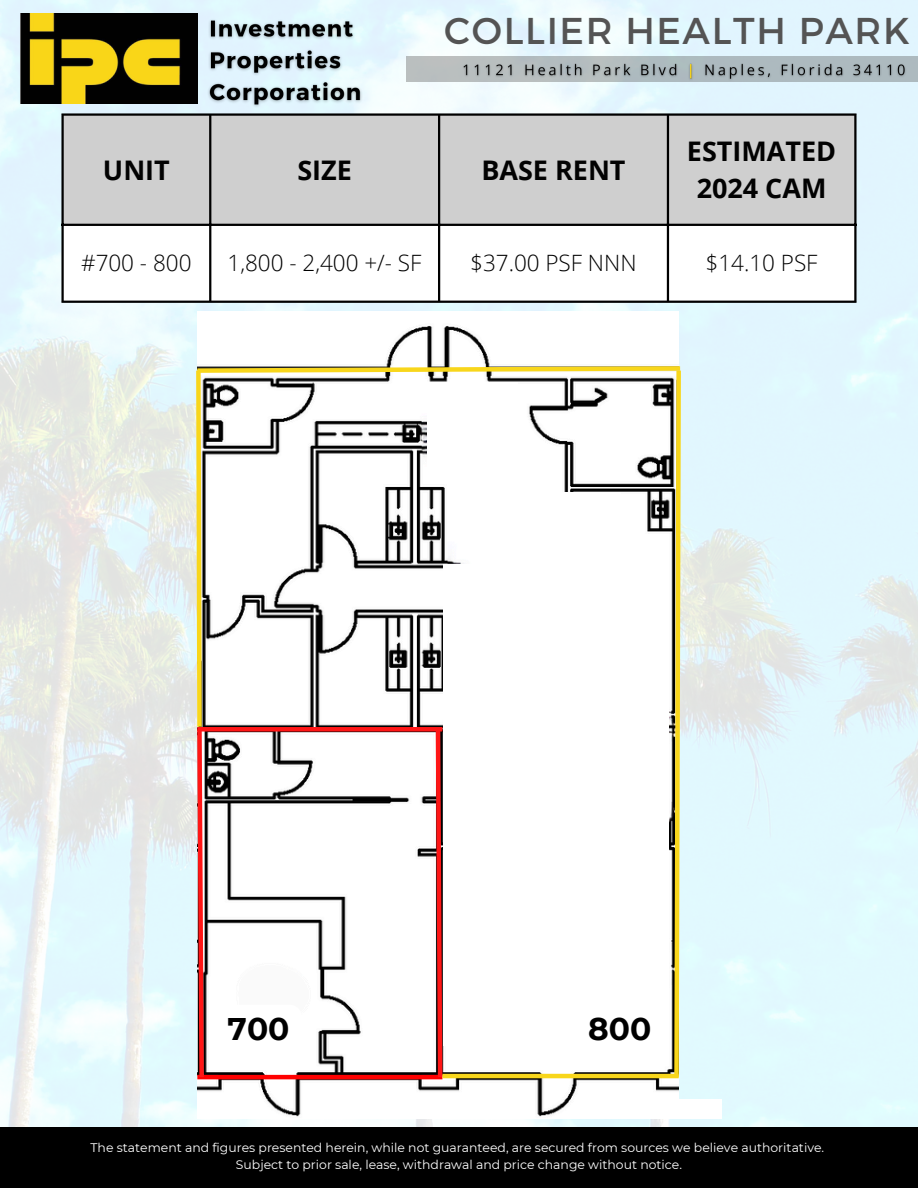
<style>
.page{position:relative;width:918px;height:1188px;background:#fff}
.page>*{position:absolute;margin:0;border:0;box-sizing:border-box;transform-origin:0 0}
.t1{font:37.35px "Montserrat";letter-spacing:.045em;color:#545454}
.t2{font:700 31.35px "Montserrat";color:#000}
.t3{font:700 27px/37.2px "Open Sans";color:#020202;text-align:center}
.t4{font:300 22.5px "Open Sans";color:#000}
.t5{font:12.45px "Montserrat";color:#fff}
</style>
<div class="page">
<img style="left:0;top:0;width:918px;height:1127px">
<img style="left:20px;top:14px;width:178px;height:90px">
<div style="left:0;top:1127px;width:918px;height:61px;background:#000"></div>
<div style="left:406px;top:57px;width:512px;height:25px;background:#b9bfbf"></div>
<div style="left:437px;top:1099px;width:37px;height:20px;background:#fff"></div>
<div style="left:668px;top:1099px;width:54px;height:20px;background:#fff"></div>
<img style="left:197px;top:312px;width:482px;height:806px">
<svg style="left:193px;top:364px;width:492px;height:718px"></svg>
<div style="left:64px;top:116px;width:790px;height:108px;background:#cfcfcf"></div>
<svg style="left:64px;top:226px;width:790px;height:75px"></svg>
<hr style="left:61px;top:116px;width:3px;height:185px;background:#000">
<hr style="left:209px;top:116px;width:2px;height:185px;background:#000">
<hr style="left:438px;top:116px;width:2px;height:185px;background:#000">
<hr style="left:667px;top:116px;width:2px;height:185px;background:#000">
<hr style="left:854px;top:116px;width:3px;height:185px;background:#000">
<hr style="left:61px;top:113px;width:796px;height:3px;background:#000">
<hr style="left:61px;top:224px;width:796px;height:2px;background:#000">
<hr style="left:61px;top:301px;width:796px;height:2px;background:#000">
<img style="left:204px;top:13px;width:163px;height:99px">
<img style="left:459px;top:59px;width:456px;height:25px">
<p class="t1" style="left:444px;top:6px;width:467px">COLLIER HEALTH PARK</p>
<p class="t3" style="left:103px;top:151px;width:68px">UNIT</p>
<p class="t3" style="left:297px;top:151px;width:56px">SIZE</p>
<p class="t3" style="left:481px;top:151px;width:146px">BASE RENT</p>
<p class="t3" style="left:687px;top:132px;width:151px">ESTIMATED<br>2024 CAM</p>
<p class="t4" style="left:81px;top:247px;width:112px">#700 - 800</p>
<p class="t4" style="left:228px;top:247px;width:195px">1,800 - 2,400 +/- SF</p>
<p class="t4" style="left:470px;top:247px;width:168px">$37.00 PSF NNN</p>
<h2 class="t4" style="left:706px;top:247px;width:113px">$14.10 PSF</h2>
<p class="t2" style="left:228px;top:1009px;width:63px">700</p>
<p class="t2" style="left:588px;top:1009px;width:65px">800</p>
<h2 class="t5" style="left:91px;top:1140px;width:735px">The statement and figures presented herein, while not guaranteed, are secured from sources we believe authoritative.</h2>
<p class="t5" style="left:236px;top:1157px;width:448px">Subject to prior sale, lease, withdrawal and price change without notice.</p>
</div>
